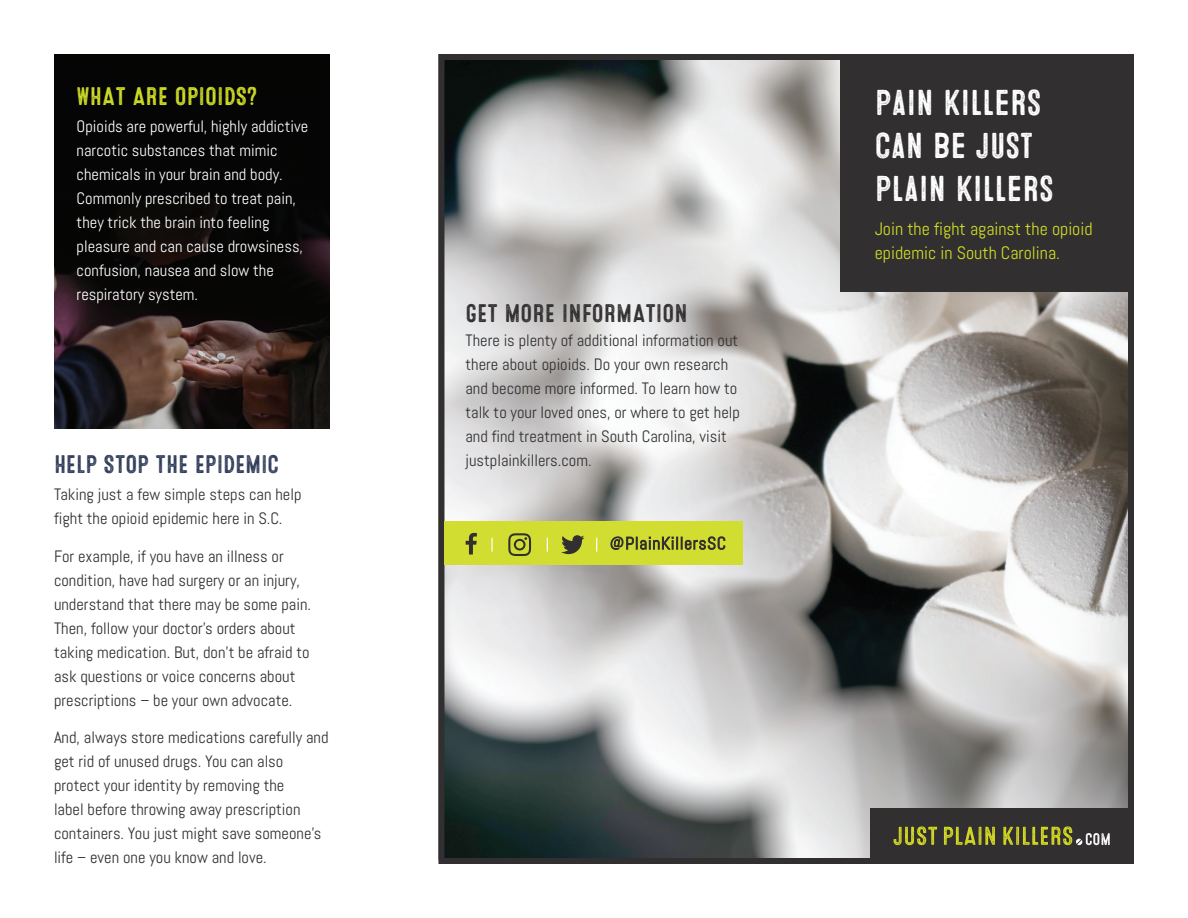
<style>
.page{position:relative;width:1188px;height:918px;background:#fff}
.page>*{position:absolute;margin:0;border:0;box-sizing:border-box;transform-origin:0 0}
.t1{font:36px/43.2px "Microbrew Three";color:#fff}
.t2{font:25.5px "Microbrew Three";letter-spacing:-.01em;color:#313d5a}
.t3{font:25.5px "Microbrew Three";color:#312f30}
.t4{font:25.5px "Microbrew Three";color:#cfdc27}
.t5{font:18px/24px "Abel";color:#cfdc27}
.t6{font:16.5px/24px "Abel";color:#312f30}
.t7{font:16.5px/24px "Abel";color:#fff}
</style>
<div class="page">
<img style="left:445px;top:61px;width:682px;height:796px">
<div style="left:438px;top:54px;width:696px;height:810px;border:6px solid #312f30"></div>
<img style="left:55px;top:55px;width:274px;height:374px">
<div style="left:841px;top:57px;width:292px;height:235px;background:#312f30"></div>
<div style="left:870px;top:808px;width:263px;height:52px;background:#312f30"></div>
<svg style="left:894px;top:826px;width:43px;height:19px"></svg>
<svg style="left:944px;top:827px;width:51px;height:18px"></svg>
<svg style="left:1003px;top:826px;width:107px;height:19px"></svg>
<div style="left:444px;top:522px;width:298px;height:43px;background:#d1dd31"></div>
<svg style="left:508px;top:533px;width:23px;height:23px"></svg>
<svg style="left:561px;top:535px;width:23px;height:19px"></svg>
<svg style="left:466px;top:533px;width:11px;height:22px"></svg>
<svg style="left:491px;top:538px;width:2px;height:14px"></svg>
<svg style="left:547px;top:538px;width:1px;height:14px"></svg>
<svg style="left:596px;top:538px;width:1px;height:14px"></svg>
<svg style="left:611px;top:537px;width:114px;height:13px"></svg>
<h2 class="t4" style="left:77px;top:81px;width:182px">WHAT ARE OPIOIDS?</h2>
<p class="t7" style="left:77px;top:114px;width:233px">Opioids are powerful, highly addictive narcotic substances that mimic chemicals in your brain and body.<br>Commonly prescribed to treat pain, they trick the brain into feeling pleasure and can cause drowsiness, confusion, nausea and slow the respiratory system.</p>
<h2 class="t3" style="left:465px;top:299px;width:224px">GET MORE INFORMATION</h2>
<p class="t6" style="left:465px;top:329px;width:276px">There is plenty of additional information out there about opioids. Do your own research and become more informed. To learn how to talk to your loved ones, or where to get help and find treatment in South Carolina, visit</p>
<h2 class="t2" style="left:54px;top:449px;width:226px">HELP STOP THE EPIDEMIC</h2>
<p class="t6" style="left:465px;top:449px;width:128px">justplainkillers.com.</p>
<p class="t6" style="left:54px;top:482px;width:249px">Taking just a few simple steps can help fight the opioid epidemic here in S.C.</p>
<p class="t6" style="left:54px;top:544px;width:259px">For example, if you have an illness or condition, have had surgery or an injury, understand that there may be some pain.<br>Then, follow your doctor’s orders about taking medication. But, don’t be afraid to ask questions or voice concerns about prescriptions – be your own advocate.</p>
<p class="t6" style="left:54px;top:726px;width:276px">And, always store medications carefully and get rid of unused drugs. You can also protect your identity by removing the<br>label before throwing away prescription containers. You just might save someone’s life – even one you know and love.</p>
<h1 class="t1" style="left:875px;top:82px;width:180px">PAIN KILLERS<br>CAN BE JUST<br>PLAIN KILLERS</h1>
<p class="t5" style="left:875px;top:217px;width:219px">Join the fight against the opioid epidemic in South Carolina.</p>
</div>
